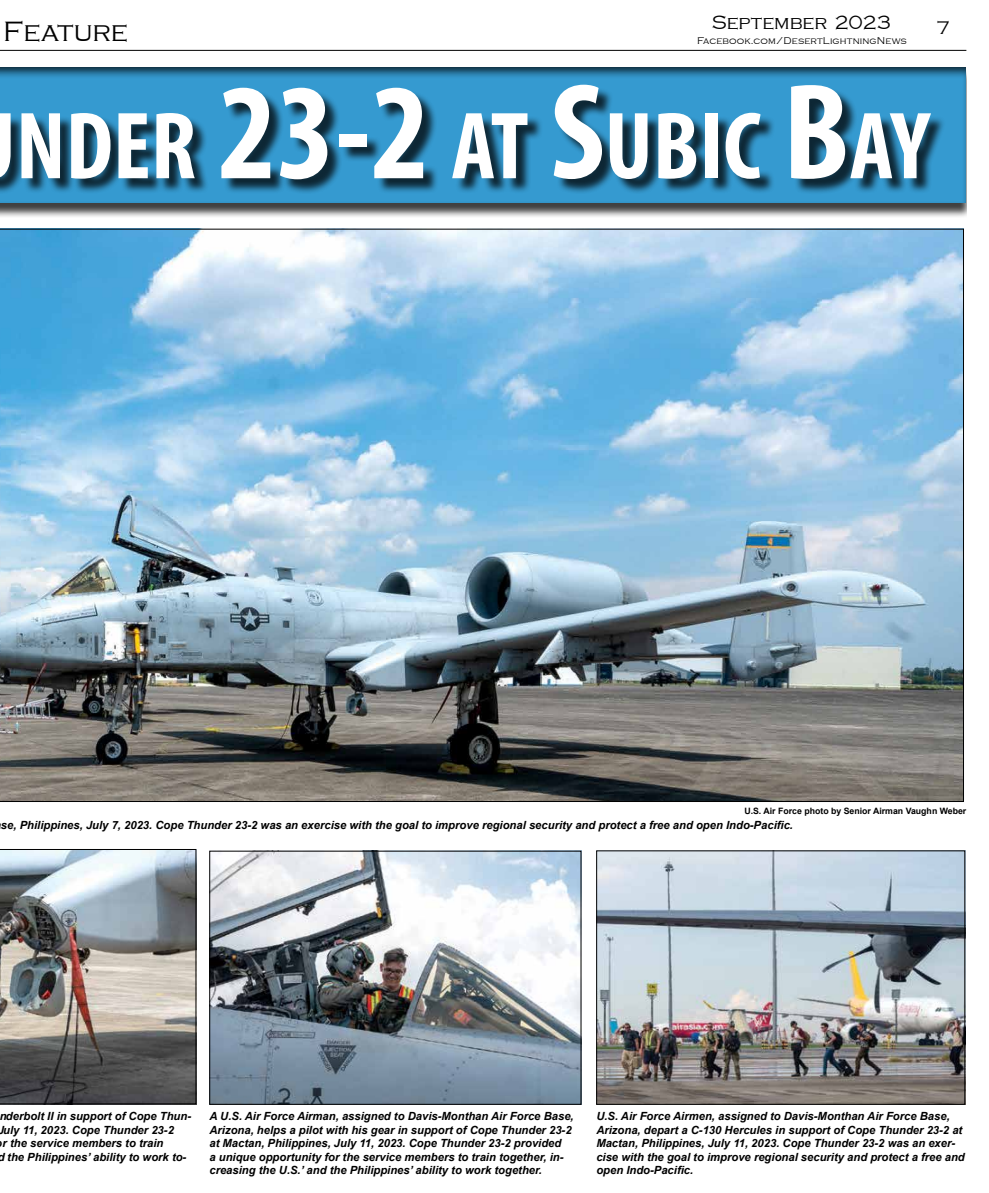
<style>
.page{position:relative;width:989px;height:1193px;background:#fff}
.page>*{position:absolute;margin:0;border:0;box-sizing:border-box;transform-origin:0 0}
.t1{font:700 condensed 96.25px "Myriad Pro";color:#fff}
.t2{font:28.75px "Copperplate";letter-spacing:-.005em;color:#000}
.t3{font:20px "Copperplate";letter-spacing:-.005em;color:#000}
.t4{font:18.75px "Copperplate";color:#000}
.t5{font:italic 700 11.25px/13.5px "Arial";color:#000}
.t6{font:10px "Copperplate";letter-spacing:.015em;color:#000}
.t7{font:700 8.75px "Arial";color:#000}
.s1{font-size:137.5px}
</style>
<div class="page">
<hr style="left:0;top:50px;width:966px;height:1px;background:#000">
<div style="left:0;top:69px;width:966px;height:149px;background:#000;opacity:.75"></div>
<div style="left:0;top:66px;width:965px;height:139px;background:#000;opacity:.75"></div>
<div style="left:0;top:87px;width:945px;height:108px;background:#000;opacity:.75"></div>
<img style="left:0;top:229px;width:963px;height:573px">
<img style="left:211px;top:852px;width:368px;height:250px">
<img style="left:0;top:849px;width:196px;height:255px">
<img style="left:598px;top:852px;width:364px;height:250px">
<h2 class="t2" style="left:3px;top:17px;width:126px">Feature</h2>
<h3 class="t3" style="left:711px;top:11px;width:181px">September 2023</h3>
<h3 class="t4" style="left:936px;top:18px;width:15px">7</h3>
<p class="t6" style="left:696px;top:35px;width:211px">Facebook.com/DesertLightningNews</p>
<h1 class="t1" style="left:16px;top:86px;width:915px">NDER <span class="s1">23-2</span> AT <span class="s1">S</span>UBIC <span class="s1">B</span>AY</h1>
<p class="t7" style="left:744px;top:805px;width:223px">U.S. Air Force photo by Senior Airman Vaughn Weber</p>
<p class="t5" style="left:1px;top:819px;width:793px">se, Philippines, July 7, 2023. Cope Thunder 23-2 was an exercise with the goal to improve regional security and protect a free and open Indo-Pacific.</p>
<p class="t5" style="left:-1px;top:1110px;width:193px">nderbolt II in support of Cope Thun-</p>
<p class="t5" style="left:-3px;top:1123px;width:178px">July 11, 2023. Cope Thunder 23-2</p>
<p class="t5" style="left:3px;top:1137px;width:162px">r the service members to train</p>
<p class="t5" style="left:-3px;top:1150px;width:191px">d the Philippines’ ability to work to-</p>
<p class="t5" style="left:209px;top:1110px;width:366px">A U.S. Air Force Airman, assigned to Davis-Monthan Air Force Base, Arizona, helps a pilot with his gear in support of Cope Thunder 23-2 at Mactan, Philippines, July 11, 2023. Cope Thunder 23-2 provided<br>a unique opportunity for the service members to train together, in&shy;creasing the U.S.’ and the Philippines’ ability to work together.</p>
<p class="t5" style="left:596px;top:1110px;width:370px">U.S. Air Force Airmen, assigned to Davis-Monthan Air Force Base, Arizona, depart a C-130 Hercules in support of Cope Thunder 23-2 at Mactan, Philippines, July 11, 2023. Cope Thunder 23-2 was an exer&shy;cise with the goal to improve regional security and protect a free and open Indo-Pacific.</p>
</div>
